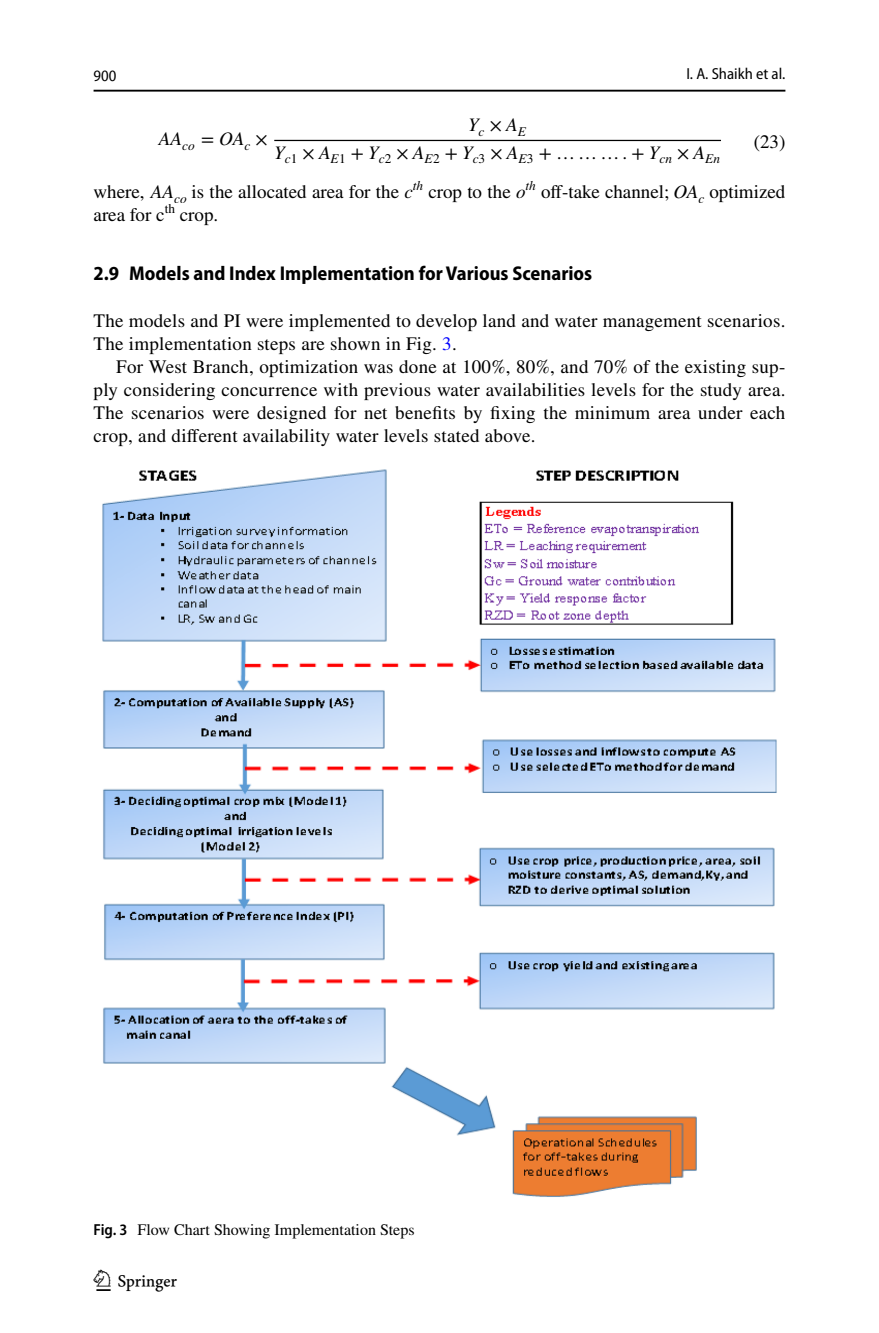
<style>
.page{position:relative;width:879px;height:1333px;background:#fff}
.page>*{position:absolute;margin:0;border:0;box-sizing:border-box;transform-origin:0 0}
.t1{font:30px "Springnew Regular 4";color:#000}
.t2{font:700 semi-condensed 20px "Myriad Pro";color:#000}
.t3{font:19px/23px "STIX";letter-spacing:.015em;color:#000}
.t4{font:19px "STIX Math Regular 27";color:#000}
.t5{font:19px "STIX General Italic 74";color:#000}
.t6{font:16px "STIX";color:#000}
.t7{font:semi-condensed 16px "Myriad Pro";color:#000}
.t8{font:16px "Myriad Pro Unic Semi Condensed 2";color:#000}
.s1{font-family:"STIX Math Regular 27"}
.s2{font-family:"STIX General Italic 74"}
.s3{font-family:"STIX General Regular 23"}
.s4{font-family:"STIX General Italic 72"}
.s5{font-style:italic}
.s6{font-family:"STIX General Italic 73"}
.s7{color:#00f}
.s8{font-family:"Myriad Pro";font-weight:600;font-stretch:semi-condensed}
</style>
<div class="page">
<hr style="left:94px;top:90px;width:691px;height:2px;background:#000">
<hr style="left:274px;top:140px;width:447px;height:1px;background:#000">
<img style="left:102px;top:469px;width:675px;height:728px">
<p class="t8" style="left:94px;top:69px;width:24px">900</p>
<p class="t7" style="left:686px;top:65px;width:101px">I. A. Shaikh et al.</p>
<p class="t5" style="left:468px;top:118px;width:59px">Y<sub>c</sub> <span class="s1">×</span> A<sub>E</sub></p>
<p class="t4" style="left:274px;top:146px;width:447px"><span class="s2">Y</span><sub>c</sub><sub>1</sub> ×<span class="s2">A</span><sub>E</sub><sub>1</sub> +<span class="s2">Y</span><sub>c</sub><sub>2</sub> ×<span class="s2">A</span><sub>E</sub><sub>2</sub> +<span class="s2">Y</span><sub>c</sub><sub>3</sub> ×<span class="s2">A</span><sub>E</sub><sub>3</sub> +………<span class="s3">.</span>+<span class="s2">Y</span><sub>cn</sub> ×<span class="s2">A</span><sub>En</sub></p>
<p class="t5" style="left:159px;top:132px;width:110px">AA<sub>co</sub> <span class="s1">=</span> OA<sub>c</sub> <span class="s1">×</span></p>
<p class="t3" style="left:754px;top:132px;width:33px">(23)</p>
<p class="t3" style="left:94px;top:181px;width:693px">where, <span class="s4">AA</span><sub>co</sub> is the allocated area for the <span class="s5">c</span><sup>th</sup> crop to the <span class="s5">o</span><sup>th</sup> off-take channel; <span class="s6">OA</span><sub>c</sub> optimized area for c<sup>th</sup> crop.</p>
<p class="t2" style="left:94px;top:262px;width:500px">2.9 Models and Index Implementation for Various Scenarios</p>
<p class="t3" style="left:94px;top:311px;width:693px">The models and PI were implemented to develop land and water management scenarios.<br>The implementation steps are shown in Fig. <span class="s7">3</span>.</p>
<p class="t3" style="left:94px;top:357px;width:693px;text-align:justify;text-indent:23px">For West Branch, optimization was done at 100%, 80%, and 70% of the existing sup&shy;ply considering concurrence with previous water availabilities levels for the study area.<br>The scenarios were designed for net benefits by fixing the minimum area under each crop, and different availability water levels stated above.</p>
<p class="t6" style="left:94px;top:1217px;width:322px"><span class="s8">Fig. 3</span> Flow Chart Showing Implementation Steps</p>
<h1 class="t1" style="left:96px;top:1269px;width:83px">1 3</h1>
</div>
